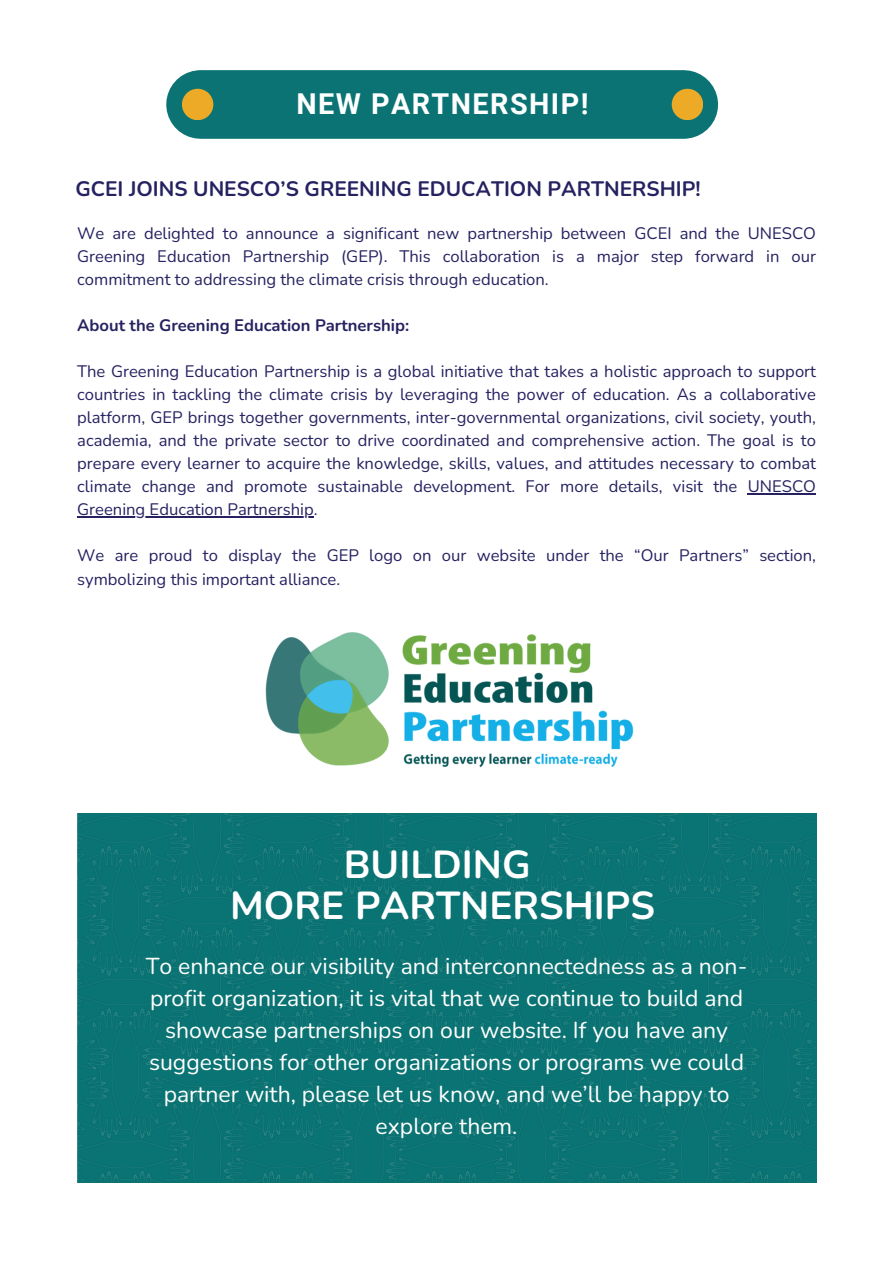
<style>
.page{position:relative;width:893px;height:1263px;background:#fff}
.page>*{position:absolute;margin:0;border:0;box-sizing:border-box;transform-origin:0 0}
.t1{font:700 38.92px/41.6px "Nunito";color:#fff;text-align:center}
.t2{font:700 28.72px "Roboto";letter-spacing:.05em;color:#fff}
.t3{font:22.95px/32.1px "Nunito";color:#fff;text-align:center}
.t4{font:700 20.92px "Nunito";color:#262261}
.t5{font:16.65px/23.1px "Nunito";color:#262261;text-align:justify}
.t6{font:700 16.65px "Nunito";color:#262261}
</style>
<div class="page">
<div style="left:200px;top:70px;width:484px;height:69px;background:#0b7373"></div>
<div style="left:672px;top:89px;width:31px;height:31px;background:#edaa26;border-radius:50%"></div>
<div style="left:182px;top:89px;width:31px;height:31px;background:#edaa26;border-radius:50%"></div>
<img style="left:265px;top:632px;width:369px;height:135px">
<img style="left:77px;top:813px;width:739px;height:369px">
<hr style="left:748px;top:493px;width:68px;height:1px;background:#262261">
<hr style="left:77px;top:516px;width:237px;height:1px;background:#262261">
<p class="t2" style="left:296px;top:87px;width:293px">NEW PARTNERSHIP!</p>
<h4 class="t4" style="left:75px;top:175px;width:626px">GCEI JOINS UNESCO’S GREENING EDUCATION PARTNERSHIP!</h4>
<p class="t5" style="left:77px;top:221px;width:740px">We are delighted to announce a significant new partnership between GCEI and the UNESCO Greening Education Partnership (GEP). This collaboration is a major step forward in our commitment to addressing the climate crisis through education.</p>
<h5 class="t6" style="left:77px;top:314px;width:333px">About the Greening Education Partnership:</h5>
<p class="t5" style="left:77px;top:360px;width:740px">The Greening Education Partnership is a global initiative that takes a holistic approach to support countries in tackling the climate crisis by leveraging the power of education. As a collaborative platform, GEP brings together governments, inter-governmental organizations, civil society, youth, academia, and the private sector to drive coordinated and comprehensive action. The goal is to prepare every learner to acquire the knowledge, skills, values, and attitudes necessary to combat climate change and promote sustainable development. For more details, visit the UNESCO</p>
<p class="t5" style="left:77px;top:498px;width:242px">Greening Education Partnership.</p>
<p class="t5" style="left:77px;top:544px;width:740px">We are proud to display the GEP logo on our website under the “Our Partners” section, symbolizing this important alliance.</p>
<p class="t1" style="left:230px;top:844px;width:426px">BUILDING<br>MORE PARTNERSHIPS</p>
<h1 class="t3" style="left:146px;top:950px;width:603px">To enhance our visibility and interconnectedness as a non&shy;profit organization, it is vital that we continue to build and showcase partnerships on our website. If you have any suggestions for other organizations or programs we could partner with, please let us know, and we’ll be happy to explore them.</h1>
</div>
